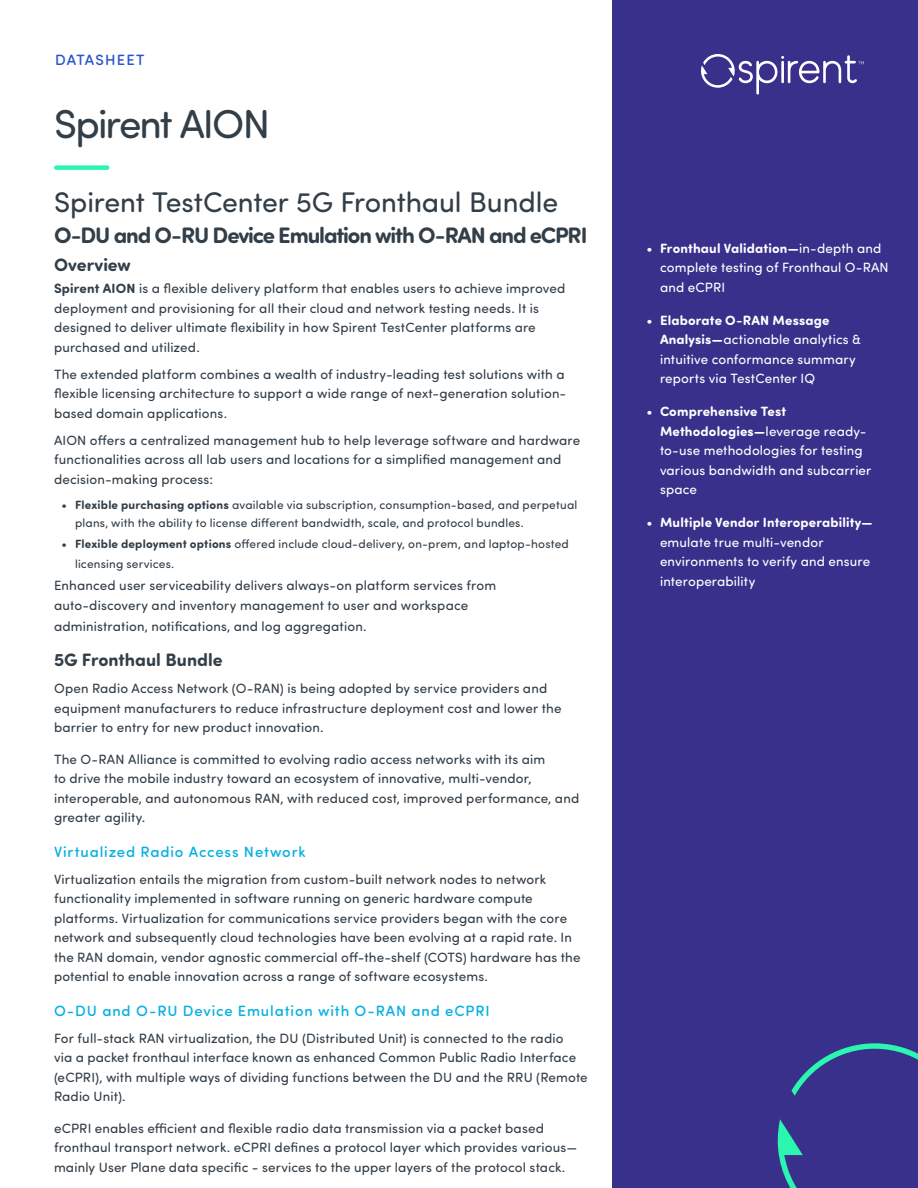
<style>
.page{position:relative;width:918px;height:1188px;background:#fff}
.page>*{position:absolute;margin:0;border:0;box-sizing:border-box;transform-origin:0 0}
.Cover-Title-Blue{font:40.5px "Sofia Pro Soft";letter-spacing:-.045em;color:#323e48}
.Cover-Subtitle{font:28.5px "Sofia Pro Soft";letter-spacing:-.005em;color:#323e48}
.Cover-Subtitle-2{font:700 22.5px "Sofia Pro Soft";letter-spacing:-.05em;color:#323e48}
.DS_Heading_2{font:700 18px "Sofia Pro Soft";color:#323e48}
.DS_Heading_3{font:500 15px "Sofia Pro Soft";letter-spacing:.06em;color:#08b1e1}
.t1{font:500 15px "Sofia Pro Soft";letter-spacing:.075em;color:#2c54cd}
.Body_Text{font:13.5px/19.5px "Sofia Pro Soft";letter-spacing:.01em;color:#323e48}
.t2{font:13.5px/19.5px "Sofia Pro Soft";letter-spacing:.01em;color:#fff}
.t3{font:12px/18px "Sofia Pro Soft";letter-spacing:.015em;color:#323e48}
.s1{font-weight:700}
</style>
<div class="page">
<div style="left:612px;top:0;width:306px;height:1188px;background:#39308c"></div>
<svg style="left:778px;top:1043px;width:140px;height:145px"></svg>
<svg style="left:701px;top:54px;width:163px;height:41px"></svg>
<svg style="left:56px;top:165px;width:54px;height:5px"></svg>
<p class="t1" style="left:55px;top:49px;width:91px">DATASHEET</p>
<p class="Cover-Title-Blue" style="left:54px;top:97px;width:218px">Spirent AION</p>
<p class="Cover-Subtitle" style="left:54px;top:182px;width:506px">Spirent TestCenter 5G Fronthaul Bundle</p>
<p class="Cover-Subtitle-2" style="left:54px;top:219px;width:535px">O-DU and O-RU Device Emulation with O-RAN and eCPRI</p>
<p class="DS_Heading_2" style="left:54px;top:251px;width:78px">Overview</p>
<p class="Body_Text" style="left:54px;top:278px;width:513px"><span class="s1">Spirent AION</span> is a flexible delivery platform that enables users to achieve improved deployment and provisioning for all their cloud and network testing needs. It is designed to deliver ultimate flexibility in how Spirent TestCenter platforms are purchased and utilized.</p>
<p class="Body_Text" style="left:54px;top:364px;width:514px">The extended platform combines a wealth of industry-leading test solutions with a flexible licensing architecture to support a wide range of next-generation solution&shy;based domain applications.</p>
<p class="Body_Text" style="left:54px;top:430px;width:528px">AION offers a centralized management hub to help leverage software and hardware functionalities across all lab users and locations for a simplified management and decision-making process:</p>
<p class="t3" style="left:75px;top:496px;width:504px;text-indent:-14px">• <span class="s1">Flexible purchasing options</span> available via subscription, consumption-based, and perpetual plans, with the ability to license different bandwidth, scale, and protocol bundles.</p>
<p class="t3" style="left:75px;top:534px;width:495px;line-height:19.5px;text-indent:-14px">• <span class="s1">Flexible deployment options</span> offered include cloud-delivery, on-prem, and laptop-hosted licensing services.</p>
<p class="Body_Text" style="left:54px;top:575px;width:444px">Enhanced user serviceability delivers always-on platform services from auto-discovery and inventory management to user and workspace</p>
<p class="Body_Text" style="left:54px;top:616px;width:314px">administration, notifications, and log aggregation.</p>
<p class="DS_Heading_2" style="left:54px;top:647px;width:170px">5G Fronthaul Bundle</p>
<p class="Body_Text" style="left:54px;top:678px;width:509px">Open Radio Access Network (O-RAN) is being adopted by service providers and equipment manufacturers to reduce infrastructure deployment cost and lower the barrier to entry for new product innovation.</p>
<p class="Body_Text" style="left:54px;top:748px;width:527px">The O-RAN Alliance is committed to evolving radio access networks with its aim<br>to drive the mobile industry toward an ecosystem of innovative, multi-vendor, interoperable, and autonomous RAN, with reduced cost, improved performance, and greater agility.</p>
<p class="DS_Heading_3" style="left:54px;top:840px;width:253px">Virtualized Radio Access Network</p>
<p class="Body_Text" style="left:54px;top:868px;width:528px">Virtualization entails the migration from custom-built network nodes to network functionality implemented in software running on generic hardware compute platforms. Virtualization for communications service providers began with the core network and subsequently cloud technologies have been evolving at a rapid rate. In the RAN domain, vendor agnostic commercial off-the-shelf (COTS) hardware has the potential to enable innovation across a range of software ecosystems.</p>
<p class="DS_Heading_3" style="left:54px;top:999px;width:437px">O-DU and O-RU Device Emulation with O-RAN and eCPRI</p>
<p class="Body_Text" style="left:54px;top:1027px;width:535px">For full-stack RAN virtualization, the DU (Distributed Unit) is connected to the radio<br>via a packet fronthaul interface known as enhanced Common Public Radio Interface (eCPRI), with multiple ways of dividing functions between the DU and the RRU (Remote Radio Unit).</p>
<p class="Body_Text" style="left:54px;top:1117px;width:525px">eCPRI enables efficient and flexible radio data transmission via a packet based fronthaul transport network. eCPRI defines a protocol layer which provides various— mainly User Plane data specific - services to the upper layers of the protocol stack.</p>
<p class="t2" style="left:660px;top:238px;width:230px;text-indent:-14px">• <span class="s1">Fronthaul Validation—</span>in-depth and complete testing of Fronthaul O-RAN and eCPRI</p>
<p class="t2" style="left:660px;top:310px;width:203px;text-indent:-14px">• <span class="s1">Elaborate O-RAN Message<br>Analysis—</span>actionable analytics &amp; intuitive conformance summary reports via TestCenter IQ</p>
<p class="t2" style="left:660px;top:401px;width:213px;text-indent:-14px">• <span class="s1">Comprehensive Test<br>Methodologies—</span>leverage ready&shy;to-use methodologies for testing various bandwidth and subcarrier space</p>
<p class="t2" style="left:660px;top:512px;width:214px;text-indent:-14px">• <span class="s1">Multiple Vendor Interoperability— </span>emulate true multi-vendor environments to verify and ensure interoperability</p>
</div>
